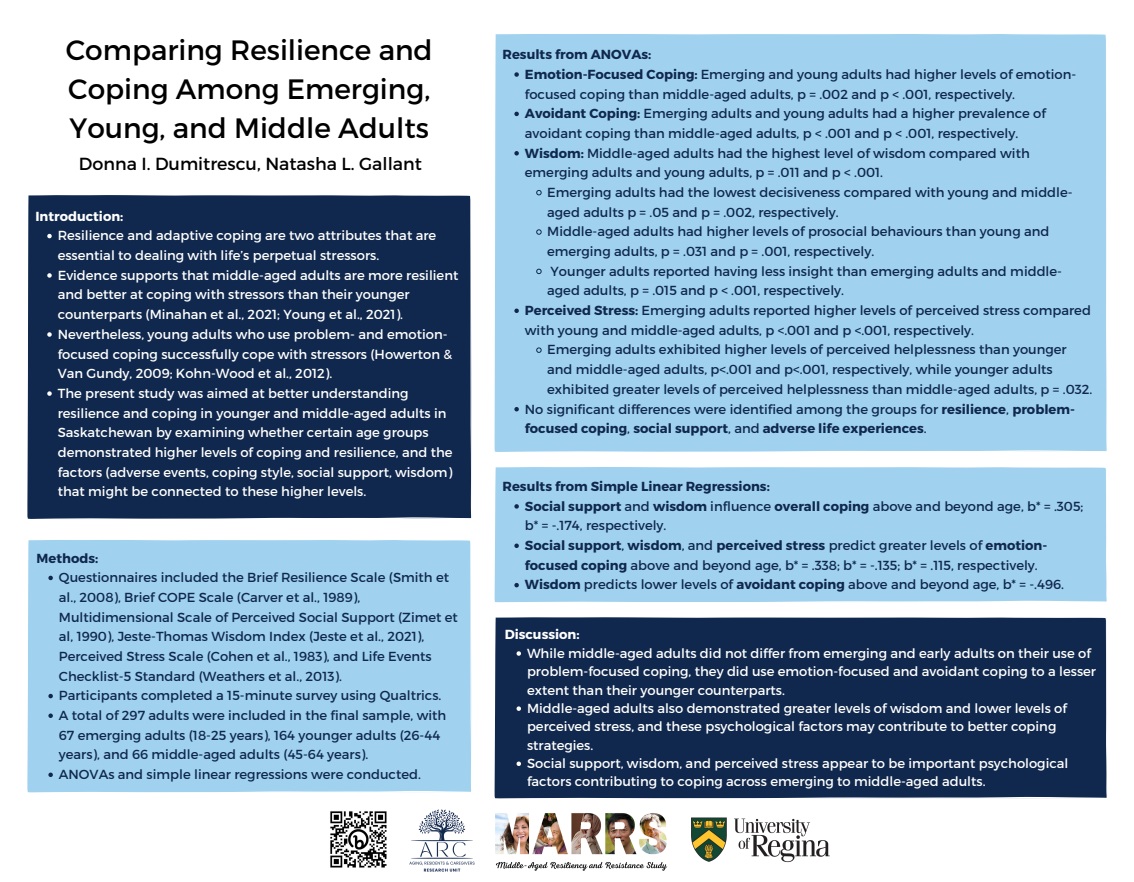
<style>
.page{position:relative;width:1134px;height:882px;background:#fff}
.page>*{position:absolute;margin:0;border:0;box-sizing:border-box;transform-origin:0 0}
.t1{font:28px/39.1px "Montserrat";color:#000;text-align:justify}
.t2{font:17.5px "Montserrat";color:#000}
.t3{font:13.12px/19.7px "Montserrat";color:#10284d}
.t4{font:13.12px/19.7px "Montserrat";color:#fff}
.t5{font:700 13.12px "Montserrat";color:#10284d}
.t6{font:700 13.12px "Montserrat";color:#fff}
.s1{font-weight:700}
.s2{font-weight:400}
</style>
<div class="page">
<img style="left:409px;top:809px;width:66px;height:63px">
<img style="left:691px;top:817px;width:139px;height:46px">
<img style="left:495px;top:813px;width:173px;height:58px">
<div style="left:27px;top:195px;width:445px;height:324px;background:#10284d"></div>
<img style="left:330px;top:811px;width:57px;height:57px">
<div style="left:27px;top:540px;width:445px;height:253px;background:#a0d2ef"></div>
<svg style="left:47px;top:234px;width:5px;height:4px"></svg>
<svg style="left:47px;top:273px;width:5px;height:5px"></svg>
<svg style="left:47px;top:332px;width:5px;height:5px"></svg>
<svg style="left:47px;top:391px;width:5px;height:5px"></svg>
<svg style="left:48px;top:576px;width:5px;height:4px"></svg>
<svg style="left:48px;top:694px;width:5px;height:4px"></svg>
<svg style="left:48px;top:714px;width:5px;height:4px"></svg>
<svg style="left:48px;top:773px;width:5px;height:4px"></svg>
<div style="left:494px;top:617px;width:613px;height:182px;background:#10284d"></div>
<svg style="left:517px;top:651px;width:4px;height:5px"></svg>
<svg style="left:517px;top:706px;width:4px;height:5px"></svg>
<svg style="left:517px;top:762px;width:4px;height:4px"></svg>
<div style="left:494px;top:34px;width:613px;height:418px;background:#a0d2ef"></div>
<svg style="left:514px;top:72px;width:5px;height:5px"></svg>
<svg style="left:514px;top:112px;width:5px;height:4px"></svg>
<svg style="left:514px;top:151px;width:5px;height:5px"></svg>
<svg style="left:536px;top:190px;width:5px;height:5px"></svg>
<svg style="left:536px;top:230px;width:5px;height:5px"></svg>
<svg style="left:536px;top:269px;width:5px;height:5px"></svg>
<svg style="left:514px;top:309px;width:5px;height:4px"></svg>
<svg style="left:536px;top:348px;width:5px;height:5px"></svg>
<svg style="left:514px;top:407px;width:5px;height:4px"></svg>
<div style="left:494px;top:467px;width:613px;height:136px;background:#a0d2ef"></div>
<svg style="left:514px;top:504px;width:5px;height:5px"></svg>
<svg style="left:514px;top:544px;width:5px;height:4px"></svg>
<svg style="left:514px;top:583px;width:5px;height:4px"></svg>
<h1 class="t1" style="left:66px;top:29px;width:368px">Comparing Resilience and Coping Among Emerging, Young, and Middle Adults</h1>
<h2 class="t2" style="left:79px;top:152px;width:344px">Donna I. Dumitrescu, Natasha L. Gallant</h2>
<p class="t6" style="left:35px;top:208px;width:89px">Introduction:</p>
<p class="t4" style="left:58px;top:225px;width:402px">Resilience and adaptive coping are two attributes that are essential to dealing with life’s perpetual stressors.<br>Evidence supports that middle-aged adults are more resilient and better at coping with stressors than their younger counterparts (Minahan et al., 2021; Young et al., 2021).<br>Nevertheless, young adults who use problem- and emotion&shy;focused coping successfully cope with stressors (Howerton &amp; Van Gundy, 2009; Kohn-Wood et al., 2012).<br>The present study was aimed at better understanding resilience and coping in younger and middle-aged adults in Saskatchewan by examining whether certain age groups demonstrated higher levels of coping and resilience, and the factors (adverse events, coping style, social support, wisdom) that might be connected to these higher levels.</p>
<p class="t5" style="left:37px;top:549px;width:63px">Methods:</p>
<p class="t3" style="left:59px;top:567px;width:401px">Questionnaires included the Brief Resilience Scale (Smith et al., 2008), Brief COPE Scale (Carver et al., 1989), Multidimensional Scale of Perceived Social Support (Zimet et al, 1990), Jeste-Thomas Wisdom Index (Jeste et al., 2021), Perceived Stress Scale (Cohen et al., 1983), and Life Events Checklist-5 Standard (Weathers et al., 2013).<br>Participants completed a 15-minute survey using Qualtrics.<br>A total of 297 adults were included in the final sample, with 67 emerging adults (18-25 years), 164 younger adults (26-44 years), and 66 middle-aged adults (45-64 years).<br>ANOVAs and simple linear regressions were conducted.</p>
<p class="t5" style="left:503px;top:46px;width:150px">Results from ANOVAs:</p>
<p class="t3" style="left:525px;top:64px;width:553px"><span class="s1">Emotion-Focused Coping:</span> Emerging and young adults had higher levels of emotion&shy;focused coping than middle-aged adults, p = .002 and p &lt; .001, respectively.<br><span class="s1">Avoidant Coping:</span> Emerging adults and young adults had a higher prevalence of avoidant coping than middle-aged adults, p &lt; .001 and p &lt; .001, respectively.<br><span class="s1">Wisdom:</span> Middle-aged adults had the highest level of wisdom compared with emerging adults and young adults, p = .011 and p &lt; .001.</p>
<p class="t3" style="left:547px;top:182px;width:527px">Emerging adults had the lowest decisiveness compared with young and middle-</p>
<p class="t3" style="left:547px;top:202px;width:293px">aged adults p = .05 and p = .002, respectively.</p>
<p class="t3" style="left:547px;top:221px;width:504px">Middle-aged adults had higher levels of prosocial behaviours than young and</p>
<p class="t3" style="left:547px;top:241px;width:329px">emerging adults, p = .031 and p = .001, respectively.</p>
<p class="t3" style="left:551px;top:261px;width:513px">Younger adults reported having less insight than emerging adults and middle-</p>
<p class="t3" style="left:547px;top:280px;width:298px">aged adults, p = .015 and p &lt; .001, respectively.</p>
<p class="t3" style="left:525px;top:300px;width:568px"><span class="s1">Perceived Stress:</span> Emerging adults reported higher levels of perceived stress compared</p>
<p class="t3" style="left:525px;top:320px;width:451px">with young and middle-aged adults, p &lt;.001 and p &lt;.001, respectively.</p>
<p class="t3" style="left:547px;top:339px;width:521px">Emerging adults exhibited higher levels of perceived helplessness than younger</p>
<p class="t3" style="left:547px;top:359px;width:507px">and middle-aged adults, p&lt;.001 and p&lt;.001, respectively, while younger adults</p>
<p class="t3" style="left:547px;top:379px;width:547px">exhibited greater levels of perceived helplessness than middle-aged adults, p = .032.</p>
<p class="t3" style="left:525px;top:398px;width:552px">No significant differences were identified among the groups for <span class="s1">resilience</span>, <span class="s1">problem-</span></p>
<p class="t5" style="left:525px;top:420px;width:403px">focused coping<span class="s2">,</span> social support<span class="s2">, and</span> adverse life experiences<span class="s2">.</span></p>
<p class="t5" style="left:503px;top:478px;width:269px">Results from Simple Linear Regressions:</p>
<p class="t3" style="left:525px;top:496px;width:560px"><span class="s1">Social support</span> and <span class="s1">wisdom</span> influence <span class="s1">overall coping</span> above and beyond age, b* = .305; b* = -.174, respectively.<br><span class="s1">Social support</span>, <span class="s1">wisdom</span>, and <span class="s1">perceived stress</span> predict greater levels of <span class="s1">emotion&shy;focused coping</span> above and beyond age, b* = .338; b* = -.135; b* = .115, respectively.<br><span class="s1">Wisdom</span> predicts lower levels of <span class="s1">avoidant coping</span> above and beyond age, b* = -.496.</p>
<p class="t6" style="left:505px;top:626px;width:76px">Discussion:</p>
<p class="t4" style="left:527px;top:643px;width:571px;line-height:18.4px">While middle-aged adults did not differ from emerging and early adults on their use of problem-focused coping, they did use emotion-focused and avoidant coping to a lesser extent than their younger counterparts.<br>Middle-aged adults also demonstrated greater levels of wisdom and lower levels of perceived stress, and these psychological factors may contribute to better coping strategies.<br>Social support, wisdom, and perceived stress appear to be important psychological factors contributing to coping across emerging to middle-aged adults.</p>
</div>
